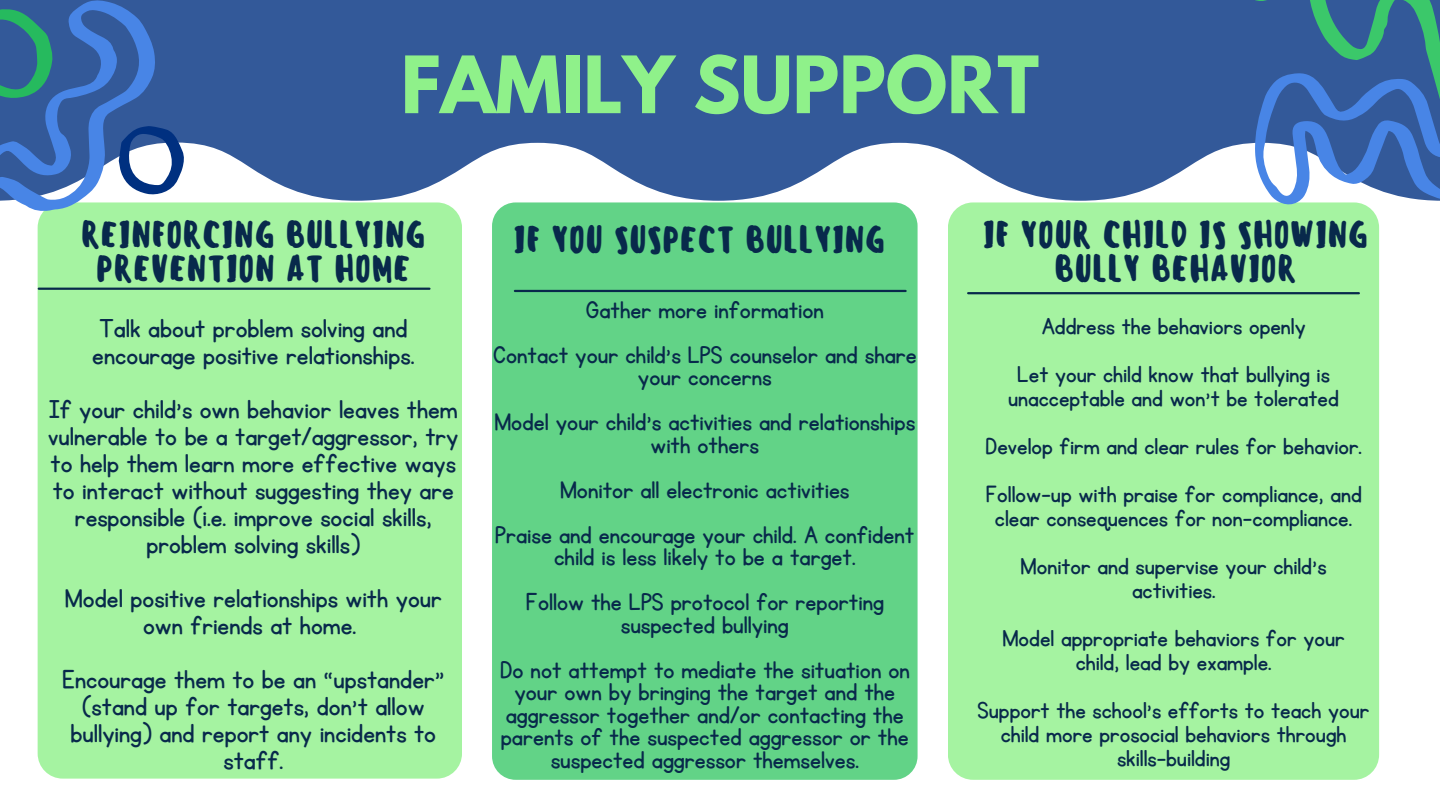
<style>
.page{position:relative;width:1440px;height:810px;background:#fff}
.page>*{position:absolute;margin:0;border:0;box-sizing:border-box;transform-origin:0 0}
.t1{font:700 70px "League Spartan";color:#8ff18a}
.t2{font:500 35px/34.5px "Sensei";color:#08294b;text-align:center}
.t3{font:30.2px/27px "KG Primary Penmanship";color:#08294b;text-align:center}
.t4{font:28.2px/22.5px "KG Primary Penmanship";color:#08294b;text-align:center}
.t5{font:27px/24px "KG Primary Penmanship";color:#08294b;text-align:center}
</style>
<div class="page">
<div style="left:38px;top:202px;width:424px;height:577px;background:#a5f3a1;border-radius:25px"></div>
<div style="left:492px;top:202px;width:426px;height:578px;background:#62d387;border-radius:24px"></div>
<div style="left:948px;top:202px;width:431px;height:578px;background:#a5f3a1;border-radius:25px"></div>
<hr style="left:39px;top:288px;width:390px;height:2px;background:#08294b">
<hr style="left:515px;top:290px;width:391px;height:2px;background:#08294b">
<hr style="left:968px;top:292px;width:391px;height:2px;background:#08294b">
<svg style="left:184px;top:0;width:1047px;height:201px;background:#4d6ea6"></svg>
<svg style="left:1231px;top:0;width:209px;height:207px;background:#5380b1"></svg>
<svg style="left:0;top:0;width:184px;height:211px;background:#4c79af"></svg>
<p class="t1" style="left:401px;top:50px;width:640px">FAMILY SUPPORT</p>
<p class="t2" style="left:81px;top:217px;width:346px">REINFORCING BULLYING<br>PREVENTION AT HOME</p>
<p class="t2" style="left:982px;top:217px;width:388px">IF YOUR CHILD IS SHOWING<br>BULLY BEHAVIOR</p>
<p class="t2" style="left:513px;top:223px;width:374px">IF YOU SUSPECT BULLYING</p>
<p class="t3" style="left:92px;top:315px;width:324px;text-align:left">Talk about problem solving and encourage positive relationships.</p>
<p class="t3" style="left:48px;top:396px;width:412px">If your child’s own behavior leaves them vulnerable to be a target/aggressor, try to help them learn more effective ways to interact without suggesting they are responsible (i.e. improve social skills, problem solving skills)</p>
<p class="t3" style="left:65px;top:585px;width:379px">Model positive relationships with your own friends at home.</p>
<p class="t3" style="left:62px;top:666px;width:385px">Encourage them to be an “upstander” (stand up for targets, don’t allow bullying) and report any incidents to staff.</p>
<p class="t4" style="left:586px;top:299px;width:240px">Gather more information</p>
<p class="t4" style="left:493px;top:344px;width:426px">Contact your child’s LPS counselor and share your concerns</p>
<p class="t4" style="left:494px;top:412px;width:422px">Model your child’s activities and relationships with others</p>
<p class="t4" style="left:560px;top:479px;width:291px">Monitor all electronic activities</p>
<p class="t4" style="left:495px;top:524px;width:421px">Praise and encourage your child. A confident child is less likely to be a target.</p>
<p class="t4" style="left:526px;top:592px;width:360px">Follow the LPS protocol for reporting suspected bullying</p>
<p class="t4" style="left:500px;top:659px;width:412px">Do not attempt to mediate the situation on your own by bringing the target and the aggressor together and/or contacting the parents of the suspected aggressor or the suspected aggressor themselves.</p>
<p class="t5" style="left:1041px;top:315px;width:266px">Address the behaviors openly</p>
<p class="t5" style="left:1008px;top:363px;width:332px">Let your child know that bullying is unacceptable and won’t be tolerated</p>
<p class="t5" style="left:985px;top:435px;width:378px">Develop firm and clear rules for behavior.</p>
<p class="t5" style="left:985px;top:483px;width:378px">Follow-up with praise for compliance, and clear consequences for non-compliance.</p>
<p class="t5" style="left:1021px;top:555px;width:307px">Monitor and supervise your child’s activities.</p>
<p class="t5" style="left:1002px;top:627px;width:344px">Model appropriate behaviors for your child, lead by example.</p>
<p class="t5" style="left:978px;top:699px;width:393px">Support the school’s efforts to teach your child more prosocial behaviors through skills-building</p>
</div>
